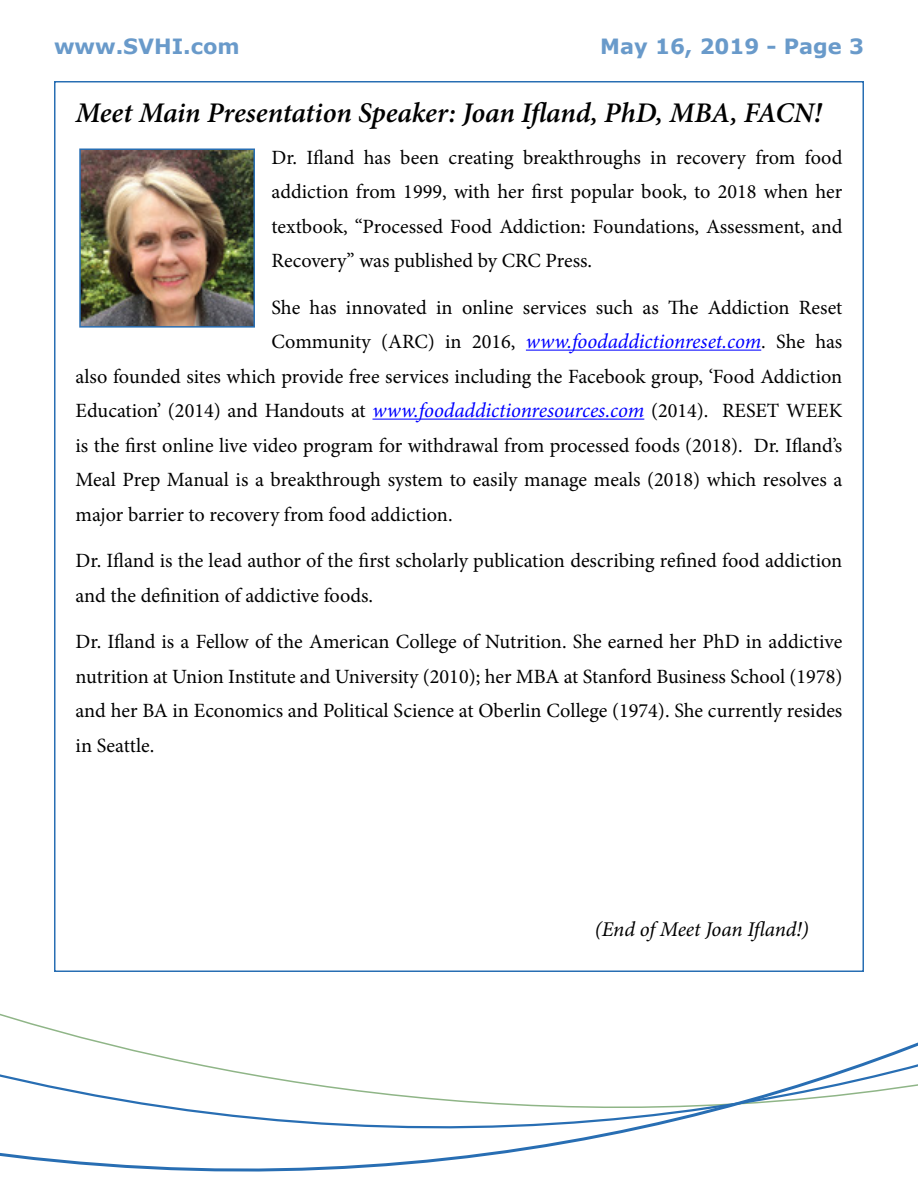
<style>
.page{position:relative;width:918px;height:1188px;background:#fff}
.page>*{position:absolute;margin:0;border:0;box-sizing:border-box;transform-origin:0 0}
.t1{font:italic 600 28.5px "Minion Pro";letter-spacing:-.005em;color:#000}
.t2{font:700 21px "Verdana";color:#699aca}
.t3{font:italic 21px "Minion Pro";letter-spacing:-.015em;color:#000}
.t4{font:20.25px/34.5px "Minion Pro";color:#000;text-align:justify}
.s1{font-style:italic;font-size:21px;color:#00f}
</style>
<div class="page">
<svg style="left:0;top:1013px;width:918px;height:159px"></svg>
<div style="left:54px;top:81px;width:810px;height:891px;background:#fff;border:2px solid #286eb3"></div>
<hr style="left:526px;top:350px;width:235px;height:1px;background:#00f">
<hr style="left:373px;top:419px;width:271px;height:1px;background:#00f">
<img style="left:82px;top:151px;width:170px;height:174px">
<div style="left:79px;top:148px;width:176px;height:180px;border:2px solid #286eb3"></div>
<p class="t2" style="left:54px;top:31px;width:187px">www.SVHI.com</p>
<p class="t2" style="left:600px;top:31px;width:265px">May 16, 2019 - Page 3</p>
<h1 class="t1" style="left:76px;top:92px;width:748px">Meet Main Presentation Speaker: Joan Ifland, PhD, MBA, FACN!</h1>
<p class="t4" style="left:272px;top:140px;width:572px">Dr. Ifland has been creating breakthroughs in recovery from food addiction from 1999, with her first popular book, to 2018 when her textbook, “Processed Food Addiction: Foundations, Assessment, and Recovery” was published by CRC Press.</p>
<p class="t4" style="left:272px;top:290px;width:572px">She has innovated in online services such as The Addiction Reset</p>
<p class="t4" style="left:272px;top:324px;width:572px">Community (ARC) in 2016, <span class="s1">www.foodaddictionreset.com</span>. She has</p>
<p class="t4" style="left:76px;top:359px;width:768px">also founded sites which provide free services including the Facebook group, ‘Food Addiction</p>
<p class="t4" style="left:76px;top:393px;width:768px">Education’ (2014) and Handouts at <span class="s1">www.foodaddictionresources.com</span> (2014). RESET WEEK</p>
<p class="t4" style="left:76px;top:428px;width:768px">is the first online live video program for withdrawal from processed foods (2018). Dr. Ifland’s</p>
<p class="t4" style="left:76px;top:462px;width:768px">Meal Prep Manual is a breakthrough system to easily manage meals (2018) which resolves a</p>
<p class="t4" style="left:76px;top:497px;width:379px">major barrier to recovery from food addiction.</p>
<p class="t4" style="left:76px;top:543px;width:768px">Dr. Ifland is the lead author of the first scholarly publication describing refined food addiction and the definition of addictive foods.</p>
<p class="t4" style="left:76px;top:624px;width:768px">Dr. Ifland is a Fellow of the American College of Nutrition. She earned her PhD in addictive nutrition at Union Institute and University (2010); her MBA at Stanford Business School (1978) and her BA in Economics and Political Science at Oberlin College (1974). She currently resides in Seattle.</p>
<p class="t3" style="left:595px;top:915px;width:216px">(End of Meet Joan Ifland!)</p>
</div>
